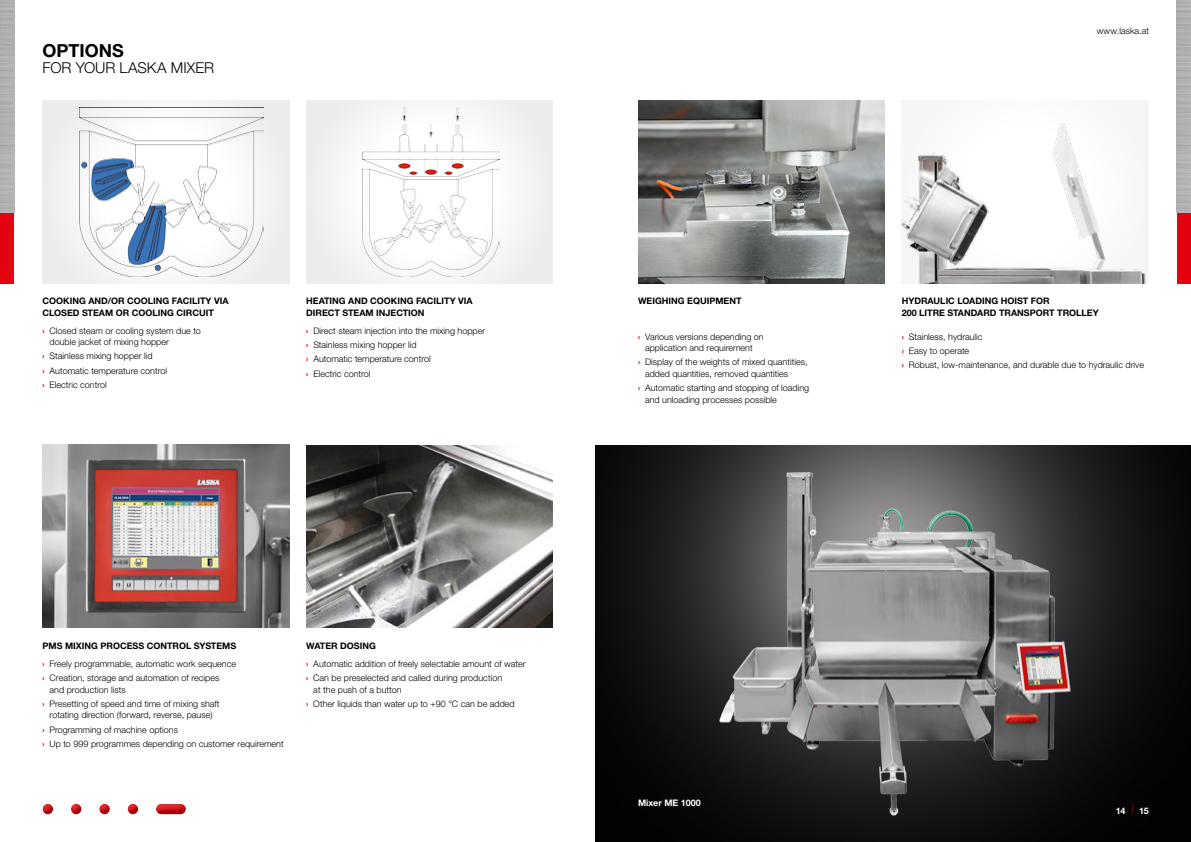
<style>
.page{position:relative;width:1191px;height:842px;background:#fff}
.page>*{position:absolute;margin:0;border:0;box-sizing:border-box;transform-origin:0 0}
.t1{font:700 18px "Helvetica Neue LTW1 G";color:#000}
.t2{font:300 15px "Helvetica Neue LTW1 G";color:#000}
.t3{font:300 9px/14.3px "Helvetica Neue LTW1 G";color:#000}
.t4{font:700 9px/12px "Helvetica Neue LTW1 G";color:#000}
.t5{font:700 9px "Helvetica Neue LTW1 G";color:#fff}
.s1{font-weight:700;color:#e30210}
.s2{font-weight:700}
</style>
<div class="page">
<img style="left:595px;top:445px;width:596px;height:397px">
<img style="left:708px;top:463px;width:398px;height:365px">
<img style="left:638px;top:101px;width:246px;height:182px">
<img style="left:901px;top:122px;width:245px;height:161px">
<img style="left:306px;top:445px;width:247px;height:183px">
<div style="left:43px;top:101px;width:246px;height:182px;background:#eeefef"></div>
<img style="left:79px;top:108px;width:185px;height:168px">
<div style="left:306px;top:101px;width:247px;height:182px;background:#f1f2f2"></div>
<img style="left:362px;top:107px;width:137px;height:169px">
<img style="left:43px;top:445px;width:246px;height:183px">
<div style="left:38px;top:801px;width:23px;height:14px;background:#000;opacity:.25"></div>
<div style="left:66px;top:801px;width:23px;height:14px;background:#000;opacity:.25"></div>
<div style="left:95px;top:801px;width:22px;height:14px;background:#000;opacity:.25"></div>
<div style="left:123px;top:801px;width:23px;height:14px;background:#000;opacity:.25"></div>
<div style="left:151px;top:801px;width:42px;height:14px;background:#000;opacity:.25"></div>
<div style="left:0;top:213px;width:14px;height:70px;background:#e30210"></div>
<div style="left:1176px;top:213px;width:15px;height:70px;background:#e30210"></div>
<h1 class="t1" style="left:43px;top:39px;width:83px">OPTIONS</h1>
<h2 class="t2" style="left:43px;top:58px;width:173px">FOR YOUR LASKA MIXER</h2>
<p class="t4" style="left:43px;top:295px;width:187px">COOKING AND/OR COOLING FACILITY VIA<br>CLOSED STEAM OR COOLING CIRCUIT</p>
<p class="t3" style="left:50px;top:325px;width:153px;line-height:11.5px;text-indent:-7px"><span class="s1">›</span> Closed steam or cooling system due to double jacket of mixing hopper</p>
<p class="t3" style="left:43px;top:349px;width:126px"><span class="s1">›</span> Stainless mixing hopper lid<br><span class="s1">›</span> Automatic temperature control <span class="s1">›</span> Electric control</p>
<p class="t4" style="left:306px;top:295px;width:168px">HEATING AND COOKING FACILITY VIA<br>DIRECT STEAM INJECTION</p>
<p class="t3" style="left:306px;top:323px;width:180px"><span class="s1">›</span> Direct steam injection into the mixing hopper <span class="s1">›</span> Stainless mixing hopper lid<br><span class="s1">›</span> Automatic temperature control<br><span class="s1">›</span> Electric control</p>
<p class="t3" style="left:43px;top:637px;width:195px;line-height:17.5px"><span class="s2">PMS MIXING PROCESS CONTROL SYSTEMS </span><span class="s1">›</span> Freely programmable, automatic work sequence</p>
<p class="t3" style="left:50px;top:672px;width:171px;line-height:11.5px;text-indent:-7px"><span class="s1">›</span> Creation, storage and automation of recipes and production lists</p>
<p class="t3" style="left:43px;top:698px;width:178px;line-height:11.5px;text-align:center"><span class="s1">›</span> Presetting of speed and time of mixing shaft rotating direction (forward, reverse, pause)</p>
<p class="t3" style="left:43px;top:722px;width:243px"><span class="s1">›</span> Programming of machine options<br><span class="s1">›</span> Up to 999 programmes depending on customer requirement</p>
<p class="t3" style="left:306px;top:637px;width:221px;line-height:17.5px"><span class="s2">WATER DOSING<br></span><span class="s1">›</span> Automatic addition of freely selectable amount of water</p>
<p class="t3" style="left:313px;top:672px;width:190px;line-height:11.5px;text-indent:-7px"><span class="s1">›</span> Can be preselected and called during production at the push of a button</p>
<p class="t3" style="left:306px;top:696px;width:210px"><span class="s1">›</span> Other liquids than water up to +90 °C can be added</p>
<p class="t3" style="left:1096px;top:24px;width:54px">www.laska.at</p>
<p class="t4" style="left:638px;top:295px;width:105px">WEIGHING EQUIPMENT</p>
<p class="t3" style="left:638px;top:331px;width:127px;line-height:11.5px;text-align:center"><span class="s1">›</span> Various versions depending on application and requirement</p>
<p class="t3" style="left:645px;top:356px;width:164px;line-height:11.5px;text-indent:-7px"><span class="s1">›</span> Display of the weights of mixed quantities, added quantities, removed quantities</p>
<p class="t3" style="left:645px;top:382px;width:166px;line-height:11.5px;text-indent:-7px"><span class="s1">›</span> Automatic starting and stopping of loading and unloading processes possible</p>
<p class="t4" style="left:901px;top:295px;width:198px">HYDRAULIC LOADING HOIST FOR<br>200 LITRE STANDARD TRANSPORT TROLLEY</p>
<p class="t3" style="left:901px;top:329px;width:244px"><span class="s1">›</span> Stainless, hydraulic<br><span class="s1">›</span> Easy to operate<br><span class="s1">›</span> Robust, low-maintenance, and durable due to hydraulic drive</p>
<p class="t5" style="left:638px;top:797px;width:64px">Mixer ME 1000</p>
<p class="t5" style="left:1116px;top:805px;width:34px">14 <sup>|</sup> 15</p>
</div>
